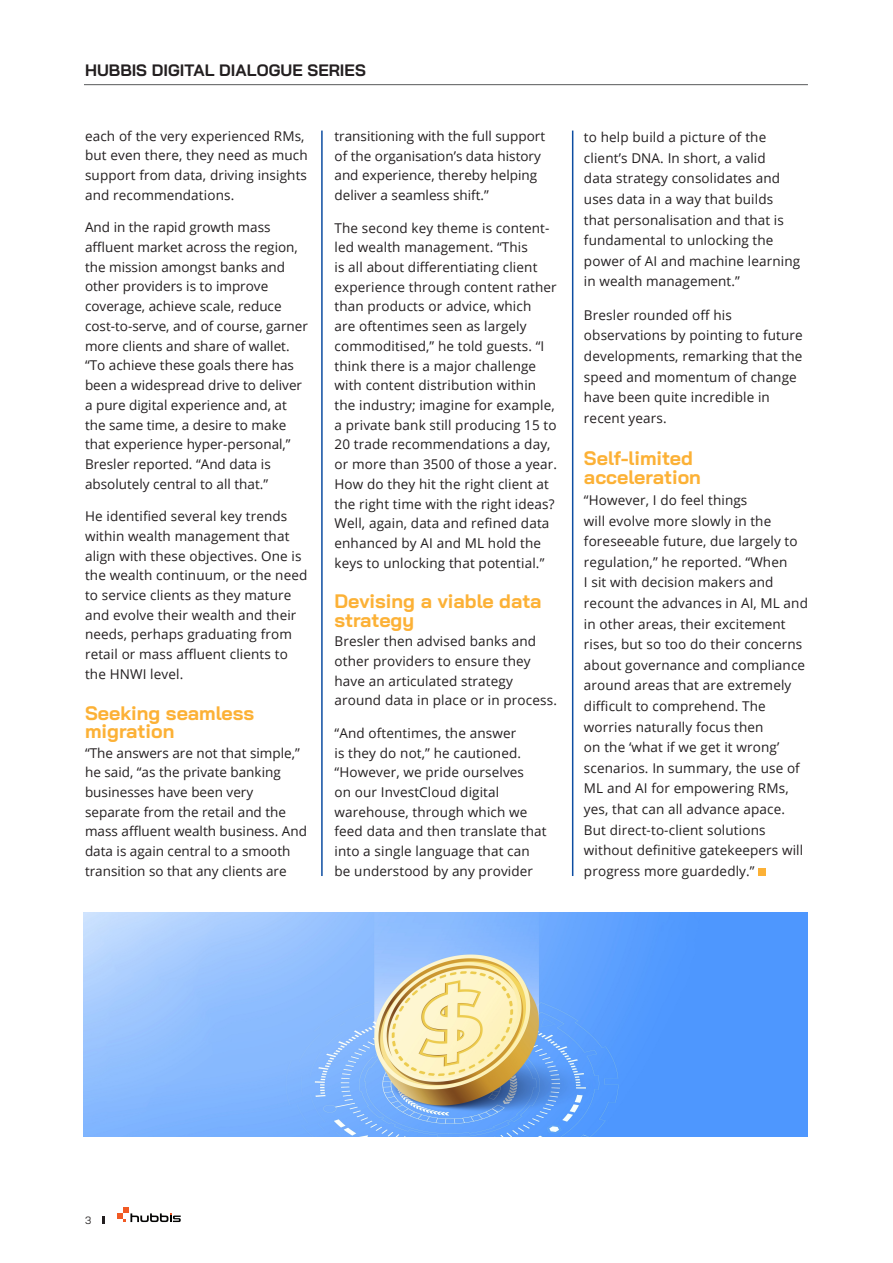
<style>
.page{position:relative;width:893px;height:1263px;background:#fff}
.page>*{position:absolute;margin:0;border:0;box-sizing:border-box;transform-origin:0 0}
.subtitle{font:700 19.5px/18.1px "Bai Jamjuree";color:#fcb136}
.t1{font:700 16.5px "Bai Jamjuree";color:#231f20}
.content_style_no_hyp{font:13.5px/19.6px "Open Sans";letter-spacing:.01em;color:#231f20}
.t2{font:10.5px "Bai Jamjuree";color:#231f20}
</style>
<div class="page">
<svg style="left:117px;top:1207px;width:64px;height:15px"></svg>
<svg style="left:102px;top:1216px;width:2px;height:8px"></svg>
<hr style="left:321px;top:131px;width:2px;height:745px;background:#0d4da1">
<div style="left:758px;top:869px;width:8px;height:7px;background:#fcb136"></div>
<hr style="left:572px;top:131px;width:1px;height:745px;background:#0d4da1">
<img style="left:84px;top:912px;width:724px;height:225px">
<hr style="left:84px;top:84px;width:724px;height:1px;background:#57585a">
<p class="t1" style="left:85px;top:60px;width:282px">HUBBIS DIGITAL DIALOGUE SERIES</p>
<p class="content_style_no_hyp" style="left:85px;top:126px;width:224px">each of the very experienced RMs, but even there, they need as much support from data, driving insights and recommendations.</p>
<p class="content_style_no_hyp" style="left:85px;top:217px;width:224px">And in the rapid growth mass affluent market across the region, the mission amongst banks and other providers is to improve coverage, achieve scale, reduce cost-to-serve, and of course, garner more clients and share of wallet. “To achieve these goals there has been a widespread drive to deliver a pure digital experience and, at the same time, a desire to make that experience hyper-personal,”<br>Bresler reported. “And data is absolutely central to all that.”</p>
<p class="content_style_no_hyp" style="left:85px;top:506px;width:224px">He identified several key trends within wealth management that align with these objectives. One is the wealth continuum, or the need to service clients as they mature and evolve their wealth and their needs, perhaps graduating from retail or mass affluent clients to the HNWI level.</p>
<p class="subtitle" style="left:85px;top:704px;width:171px">Seeking seamless migration</p>
<p class="content_style_no_hyp" style="left:85px;top:742px;width:223px">“The answers are not that simple,” he said, “as the private banking businesses have been very separate from the retail and the mass affluent wealth business. And data is again central to a smooth transition so that any clients are</p>
<p class="content_style_no_hyp" style="left:334px;top:126px;width:212px">transitioning with the full support of the organisation’s data history and experience, thereby helping deliver a seamless shift.”</p>
<p class="content_style_no_hyp" style="left:334px;top:217px;width:224px">The second key theme is content&shy;led wealth management. “This<br>is all about differentiating client experience through content rather than products or advice, which<br>are oftentimes seen as largely commoditised,” he told guests. “I think there is a major challenge with content distribution within the industry; imagine for example, a private bank still producing 15 to 20 trade recommendations a day, or more than 3500 of those a year.<br>How do they hit the right client at the right time with the right ideas?<br>Well, again, data and refined data enhanced by AI and ML hold the keys to unlocking that potential.”</p>
<p class="subtitle" style="left:334px;top:592px;width:209px">Devising a viable data strategy</p>
<p class="content_style_no_hyp" style="left:334px;top:631px;width:224px">Bresler then advised banks and other providers to ensure they have an articulated strategy around data in place or in process.</p>
<p class="content_style_no_hyp" style="left:334px;top:723px;width:214px">“And oftentimes, the answer<br>is they do not,” he cautioned. “However, we pride ourselves<br>on our InvestCloud digital warehouse, through which we feed data and then translate that into a single language that can be understood by any provider</p>
<p class="content_style_no_hyp" style="left:584px;top:127px;width:218px;line-height:20.5px">to help build a picture of the client’s DNA. In short, a valid<br>data strategy consolidates and uses data in a way that builds that personalisation and that is fundamental to unlocking the power of AI and machine learning in wealth management.”</p>
<p class="content_style_no_hyp" style="left:584px;top:304px;width:220px;line-height:20.5px">Bresler rounded off his observations by pointing to future developments, remarking that the speed and momentum of change have been quite incredible in recent years.</p>
<p class="subtitle" style="left:584px;top:449px;width:118px;line-height:19px">Self-limited acceleration</p>
<p class="content_style_no_hyp" style="left:584px;top:489px;width:225px;line-height:20.5px">“However, I do feel things<br>will evolve more slowly in the foreseeable future, due largely to regulation,” he reported. “When<br>I sit with decision makers and recount the advances in AI, ML and in other areas, their excitement rises, but so too do their concerns about governance and compliance around areas that are extremely difficult to comprehend. The worries naturally focus then<br>on the ‘what if we get it wrong’ scenarios. In summary, the use of<br>ML and AI for empowering RMs, yes, that can all advance apace.<br>But direct-to-client solutions without definitive gatekeepers will progress more guardedly.”</p>
<p class="t2" style="left:85px;top:1211px;width:8px">3</p>
</div>
